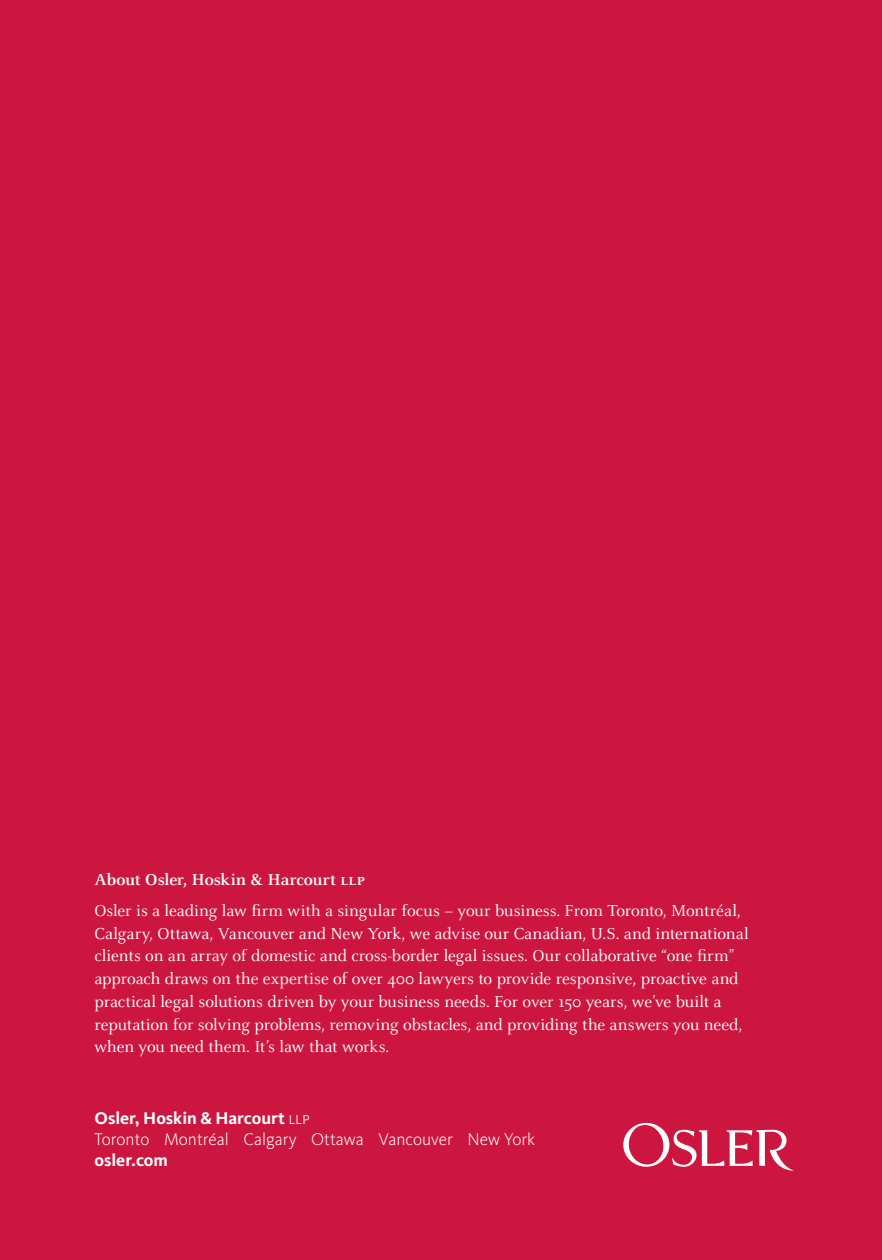
<style>
.page{position:relative;width:882px;height:1260px;background:#cd163f}
.page>*{position:absolute;margin:0;border:0;box-sizing:border-box;transform-origin:0 0}
.Body{font:17.5px/22.8px "Celeste OT";letter-spacing:-.005em;color:#fff}
.t1{font:300 17.5px/21px "Kievit Pro";color:#fff}
.Body-2{font:700 17.5px "Celeste OT";color:#fff}
.s1{font-weight:700}
</style>
<div class="page">
<svg style="left:623px;top:1123px;width:170px;height:48px"></svg>
<p class="Body-2" style="left:94px;top:869px;width:272px">About Osler, Hoskin &amp; Harcourt llp</p>
<p class="Body" style="left:94px;top:899px;width:656px">Osler is a leading law firm with a singular focus – your business. From Toronto, Montréal, Calgary, Ottawa, Vancouver and New York, we advise our Canadian, U.S. and international clients on an array of domestic and cross-border legal issues. Our collaborative “one firm” approach draws on the expertise of over 400 lawyers to provide responsive, proactive and practical legal solutions driven by your business needs. For over 150 years, we’ve built a reputation for solving problems, removing obstacles, and providing the answers you need, when you need them. It’s law that works.</p>
<p class="t1" style="left:94px;top:1107px;width:442px"><span class="s1">Osler, Hoskin &amp; Harcourt</span> llp<br>Toronto Montréal Calgary Ottawa Vancouver New York <span class="s1">osler.com</span></p>
</div>
